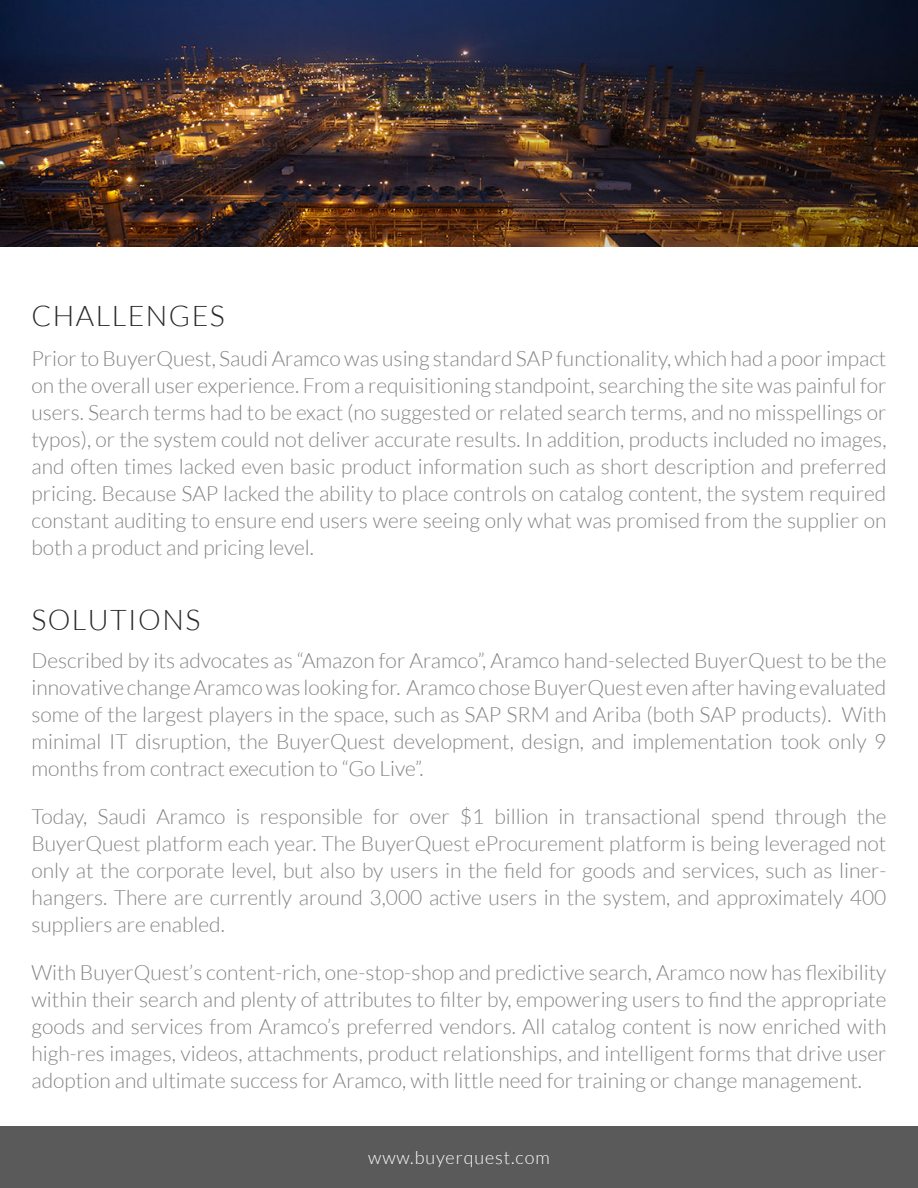
<style>
.page{position:relative;width:918px;height:1188px;background:#fff}
.page>*{position:absolute;margin:0;border:0;box-sizing:border-box;transform-origin:0 0}
.t1{font:300 28.5px "Lato";letter-spacing:.05em;color:#292829}
.t2{font:300 21px/27px "Lato";color:#858484;text-align:justify}
.t3{font:300 18px "Lato";letter-spacing:.05em;color:#fff}
</style>
<div class="page">
<div style="left:0;top:1126px;width:918px;height:62px;background:#5a5a5a"></div>
<img style="left:0;top:0;width:918px;height:247px">
<h1 class="t1" style="left:32px;top:300px;width:195px">CHALLENGES</h1>
<p class="t2" style="left:32px;top:345px;width:857px">Prior to BuyerQuest, Saudi Aramco was using standard SAP functionality, which had a poor impact on the overall user experience. From a requisitioning standpoint, searching the site was painful for users. Search terms had to be exact (no suggested or related search terms, and no misspellings or typos), or the system could not deliver accurate results. In addition, products included no images, and often times lacked even basic product information such as short description and preferred pricing. Because SAP lacked the ability to place controls on catalog content, the system required constant auditing to ensure end users were seeing only what was promised from the supplier on both a product and pricing level.</p>
<h1 class="t1" style="left:32px;top:604px;width:170px">SOLUTIONS</h1>
<p class="t2" style="left:32px;top:647px;width:856px">Described by its advocates as “Amazon for Aramco”, Aramco hand-selected BuyerQuest to be the innovative change Aramco was looking for. Aramco chose BuyerQuest even after having evaluated some of the largest players in the space, such as SAP SRM and Ariba (both SAP products). With minimal IT disruption, the BuyerQuest development, design, and implementation took only 9 months from contract execution to “Go Live”.</p>
<p class="t2" style="left:32px;top:803px;width:856px">Today, Saudi Aramco is responsible for over $1 billion in transactional spend through the BuyerQuest platform each year. The BuyerQuest eProcurement platform is being leveraged not only at the corporate level, but also by users in the field for goods and services, such as liner&shy;hangers. There are currently around 3,000 active users in the system, and approximately 400 suppliers are enabled.</p>
<p class="t2" style="left:32px;top:959px;width:856px">With BuyerQuest’s content-rich, one-stop-shop and predictive search, Aramco now has flexibility within their search and plenty of attributes to filter by, empowering users to find the appropriate goods and services from Aramco’s preferred vendors. All catalog content is now enriched with high-res images, videos, attachments, product relationships, and intelligent forms that drive user adoption and ultimate success for Aramco, with little need for training or change management.</p>
<p class="t3" style="left:368px;top:1148px;width:183px">www.buyerquest.com</p>
</div>
